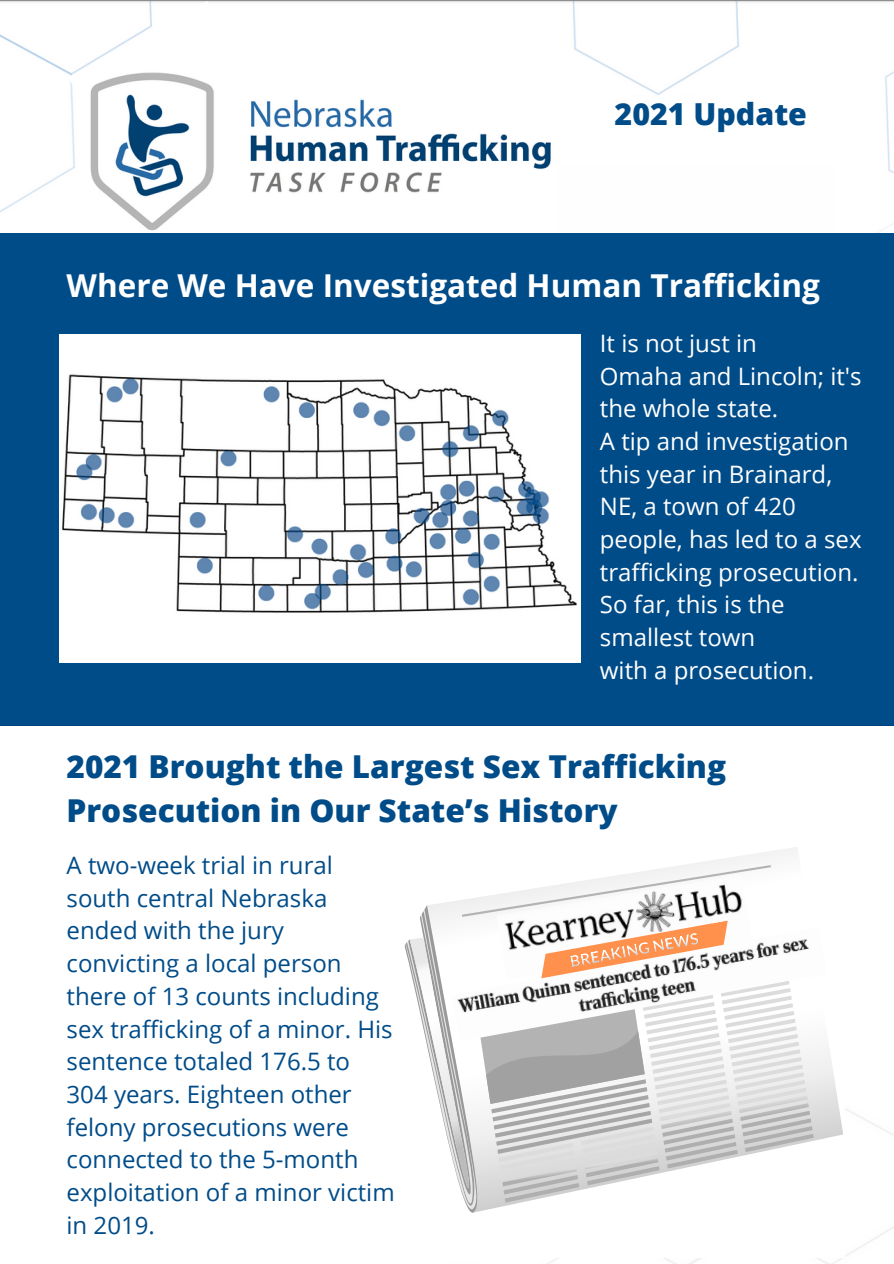
<style>
.page{position:relative;width:894px;height:1264px;background:#fff}
.page>*{position:absolute;margin:0;border:0;box-sizing:border-box;transform-origin:0 0}
.t1{font:800 31.5px/44px "Open Sans";color:#004c89}
.t2{font:700 31.5px "Open Sans";color:#fff}
.t3{font:800 30.3px "Open Sans";color:#004c89}
.t4{font:24px/32.7px "Open Sans";color:#004c89}
.t5{font:24px/32.7px "Open Sans";color:#fff}
</style>
<div class="page">
<div style="left:0;top:234px;width:893px;height:490px;background:#004c89"></div>
<svg style="left:453px;top:848px;width:337px;height:55px"></svg>
<img style="left:496px;top:874px;width:255px;height:29px">
<svg style="left:404px;top:903px;width:464px;height:351px"></svg>
<img style="left:451px;top:927px;width:375px;height:114px">
<img style="left:60px;top:334px;width:520px;height:329px">
<svg style="left:68px;top:1px;width:169px;height:129px"></svg>
<img style="left:89px;top:67px;width:462px;height:164px">
<p class="t3" style="left:614px;top:93px;width:194px">2021 Update</p>
<p class="t2" style="left:67px;top:264px;width:754px">Where We Have Investigated Human Trafficking</p>
<p class="t5" style="left:599px;top:326px;width:158px">It is not just in</p>
<p class="t5" style="left:599px;top:359px;width:263px">Omaha and Lincoln; it's the whole state.</p>
<p class="t5" style="left:599px;top:424px;width:263px">A tip and investigation this year in Brainard,<br>NE, a town of 420 people, has led to a sex trafficking prosecution.<br>So far, this is the smallest town</p>
<p class="t5" style="left:599px;top:653px;width:215px">with a prosecution.</p>
<p class="t1" style="left:67px;top:743px;width:661px">2021 Brought the Largest Sex Trafficking<br>Prosecution in Our State’s History</p>
<p class="t4" style="left:67px;top:848px;width:329px">A two-week trial in rural south central Nebraska ended with the jury convicting a local person there of 13 counts including sex trafficking of a minor. His sentence totaled 176.5 to<br>304 years. Eighteen other felony prosecutions were connected to the 5-month exploitation of a minor victim in 2019.</p>
</div>
